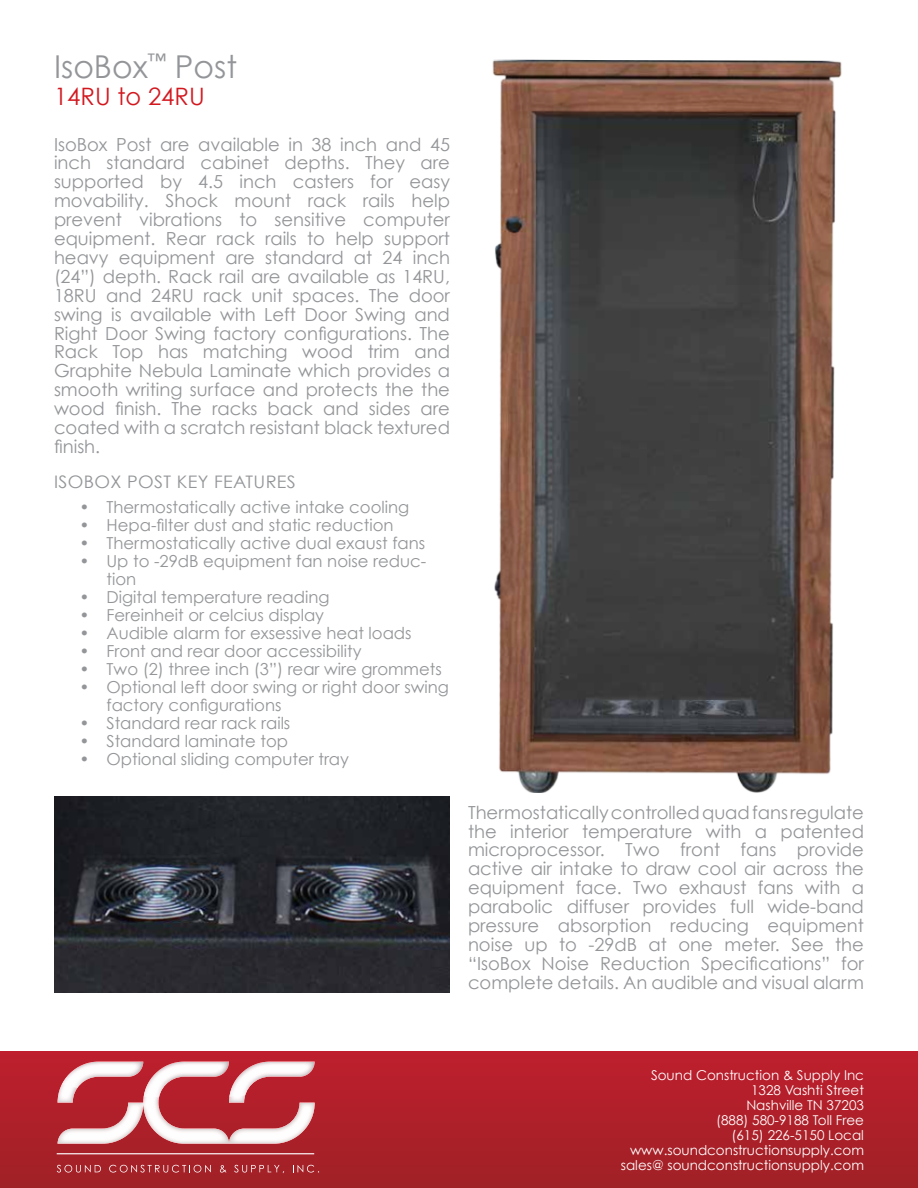
<style>
.page{position:relative;width:918px;height:1188px;background:#fff}
.page>*{position:absolute;margin:0;border:0;box-sizing:border-box;transform-origin:0 0}
.t1{font:31.5px "Century Gothic";color:#939598}
.t2{font:24px "Century Gothic";color:#d2181f}
.t3{font:18px/18.9px "Century Gothic";color:#939598;text-align:justify}
.t4{font:17.25px "Century Gothic";letter-spacing:.02em;color:#939598;scale:1.04 1}
.t5{font:16.5px/18px "Century Gothic";color:#939598}
.t6{font:13.5px/15px "Century Gothic";color:#fff;text-align:right}
</style>
<div class="page">
<div style="left:0;top:1051px;width:918px;height:137px;background:linear-gradient(to bottom,#bf1f2e,#9f2126)"></div>
<svg style="left:57px;top:1165px;width:44px;height:8px"></svg>
<svg style="left:109px;top:1165px;width:102px;height:8px"></svg>
<svg style="left:220px;top:1165px;width:7px;height:8px"></svg>
<svg style="left:234px;top:1165px;width:50px;height:8px"></svg>
<svg style="left:293px;top:1165px;width:26px;height:8px"></svg>
<hr style="left:57px;top:1153px;width:257px;height:1px;background:#fff">
<svg style="left:58px;top:1062px;width:257px;height:82px"></svg>
<img style="left:492px;top:60px;width:350px;height:733px">
<img style="left:54px;top:796px;width:396px;height:197px">
<h1 class="t1" style="left:54px;top:47px;width:185px">IsoBox<sup>™</sup> Post</h1>
<h2 class="t2" style="left:54px;top:81px;width:152px">14RU to 24RU</h2>
<p class="t3" style="left:54px;top:134px;width:398px">IsoBox Post are available in 38 inch and 45 inch standard cabinet depths. They are supported by 4.5 inch casters for easy movability. Shock mount rack rails help prevent vibrations to sensitive computer equipment. Rear rack rails to help support heavy equipment are standard at 24 inch (24”) depth. Rack rail are available as 14RU, 18RU and 24RU rack unit spaces. The door swing is available with Left Door Swing and Right Door Swing factory configurations. The Rack Top has matching wood trim and Graphite Nebula Laminate which provides a smooth writing surface and protects the the wood finish. The racks back and sides are coated with a scratch resistant black textured finish.</p>
<p class="t4" style="left:54px;top:471px;width:234px">ISOBOX POST KEY FEATURES</p>
<p class="t5" style="left:80px;top:498px;width:331px">• Thermostatically active intake cooling</p>
<p class="t5" style="left:80px;top:516px;width:316px">• Hepa-filter dust and static reduction</p>
<p class="t5" style="left:80px;top:534px;width:347px">• Thermostatically active dual exaust fans</p>
<p class="t5" style="left:106px;top:552px;width:321px;text-indent:-27px">• Up to -29dB equipment fan noise reduc&shy;tion</p>
<p class="t5" style="left:80px;top:588px;width:252px">• Digital temperature reading</p>
<p class="t5" style="left:80px;top:606px;width:246px">• Fereinheit or celcius display</p>
<p class="t5" style="left:80px;top:624px;width:334px">• Audible alarm for exsessive heat loads</p>
<p class="t5" style="left:80px;top:642px;width:284px">• Front and rear door accessibility</p>
<p class="t5" style="left:80px;top:660px;width:364px">• Two (2) three inch (3”) rear wire grommets</p>
<p class="t5" style="left:106px;top:678px;width:344px;text-indent:-27px">• Optional left door swing or right door swing factory configurations</p>
<p class="t5" style="left:80px;top:714px;width:212px">• Standard rear rack rails</p>
<p class="t5" style="left:80px;top:732px;width:210px">• Standard laminate top</p>
<p class="t5" style="left:80px;top:750px;width:271px">• Optional sliding computer tray</p>
<p class="t3" style="left:468px;top:802px;width:398px">Thermostatically controlled quad fans regulate the interior temperature with a patented microprocessor. Two front fans provide active air intake to draw cool air across the equipment face. Two exhaust fans with a parabolic diffuser provides full wide-band pressure absorption reducing equipment noise up to -29dB at one meter. See the “IsoBox Noise Reduction Specifications” for complete details. An audible and visual alarm</p>
<p class="t6" style="left:621px;top:1067px;width:245px">Sound Construction &amp; Supply Inc<br>1328 Vashti Street<br>Nashville TN 37203<br>(888) 580-9188 Toll Free<br>(615) 226-5150 Local www.soundconstructionsupply.com sales@ soundconstructionsupply.com</p>
</div>
